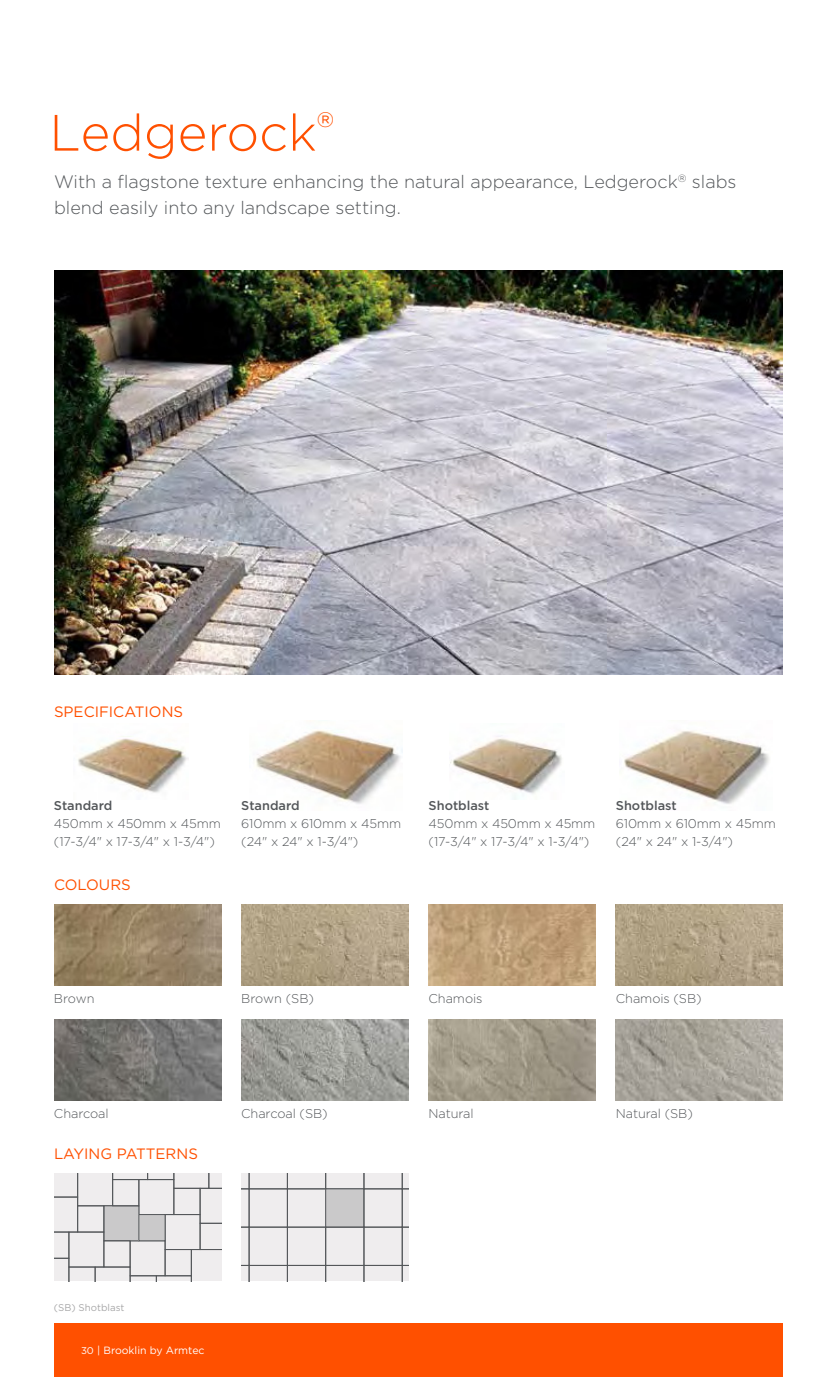
<style>
.page{position:relative;width:837px;height:1377px;background:#fff}
.page>*{position:absolute;margin:0;border:0;box-sizing:border-box;transform-origin:0 0}
.t1{font:300 51px "Gotham";color:#ff5000}
.t2{font:21px "Gotham";color:#ff5000}
.t3{font:300 18px/25.5px "Gotham";color:#54575a}
.t4{font:15px "Gotham";color:#ff5000}
.t5{font:300 12.75px/18px "Gotham";letter-spacing:-.005em;color:#54575a}
.t6{font:10.5px "Gotham";color:#fff}
.t7{font:9.75px "Gotham";color:#a7a7a8}
.s1{font-weight:500}
.s2{font-size:9.75px}
</style>
<div class="page">
<img style="left:54px;top:270px;width:729px;height:405px">
<img style="left:54px;top:904px;width:167px;height:82px">
<img style="left:54px;top:1019px;width:167px;height:81px">
<img style="left:241px;top:904px;width:167px;height:82px">
<img style="left:241px;top:1019px;width:167px;height:81px">
<img style="left:429px;top:904px;width:167px;height:82px">
<img style="left:429px;top:1019px;width:167px;height:81px">
<img style="left:616px;top:904px;width:167px;height:82px">
<img style="left:616px;top:1019px;width:167px;height:81px">
<svg style="left:54px;top:1173px;width:167px;height:108px;background:#deddde"></svg>
<img style="left:624px;top:731px;width:146px;height:73px">
<img style="left:256px;top:730px;width:146px;height:74px">
<img style="left:450px;top:736px;width:112px;height:64px">
<img style="left:78px;top:736px;width:110px;height:57px">
<svg style="left:241px;top:1173px;width:167px;height:108px;background:#e0dedf"></svg>
<div style="left:54px;top:1323px;width:729px;height:54px;background:#ff5000"></div>
<p class="t1" style="left:49px;top:105px;width:269px">Ledgerock</p>
<p class="t2" style="left:317px;top:108px;width:19px">®</p>
<p class="t3" style="left:54px;top:169px;width:684px">With a flagstone texture enhancing the natural appearance, Ledgerock<sup>®</sup> slabs blend easily into any landscape setting.</p>
<p class="t4" style="left:54px;top:703px;width:131px">SPECIFICATIONS</p>
<p class="t5" style="left:54px;top:796px;width:168px"><span class="s1">Standard<br></span>450mm x 450mm x 45mm (17-3/4" x 17-3/4" x 1-3/4")</p>
<p class="t4" style="left:54px;top:876px;width:78px">COLOURS</p>
<p class="t5" style="left:241px;top:796px;width:162px"><span class="s1">Standard<br></span>610mm x 610mm x 45mm (24" x 24" x 1-3/4")</p>
<p class="t5" style="left:429px;top:796px;width:168px"><span class="s1">Shotblast<br></span>450mm x 450mm x 45mm (17-3/4" x 17-3/4" x 1-3/4")</p>
<p class="t5" style="left:616px;top:796px;width:162px"><span class="s1">Shotblast<br></span>610mm x 610mm x 45mm (24" x 24" x 1-3/4")</p>
<p class="t5" style="left:54px;top:989px;width:42px">Brown</p>
<p class="t5" style="left:54px;top:1104px;width:56px">Charcoal</p>
<p class="t4" style="left:54px;top:1145px;width:145px">LAYING PATTERNS</p>
<p class="t5" style="left:241px;top:989px;width:74px">Brown (SB)</p>
<p class="t5" style="left:241px;top:1104px;width:88px">Charcoal (SB)</p>
<p class="t5" style="left:429px;top:989px;width:55px">Chamois</p>
<p class="t5" style="left:429px;top:1104px;width:47px">Natural</p>
<p class="t5" style="left:616px;top:989px;width:87px">Chamois (SB)</p>
<p class="t5" style="left:616px;top:1104px;width:78px">Natural (SB)</p>
<p class="t7" style="left:54px;top:1302px;width:72px">(SB) Shotblast</p>
<p class="t6" style="left:81px;top:1345px;width:125px"><span class="s2">30</span> | Brooklin by Armtec</p>
</div>
